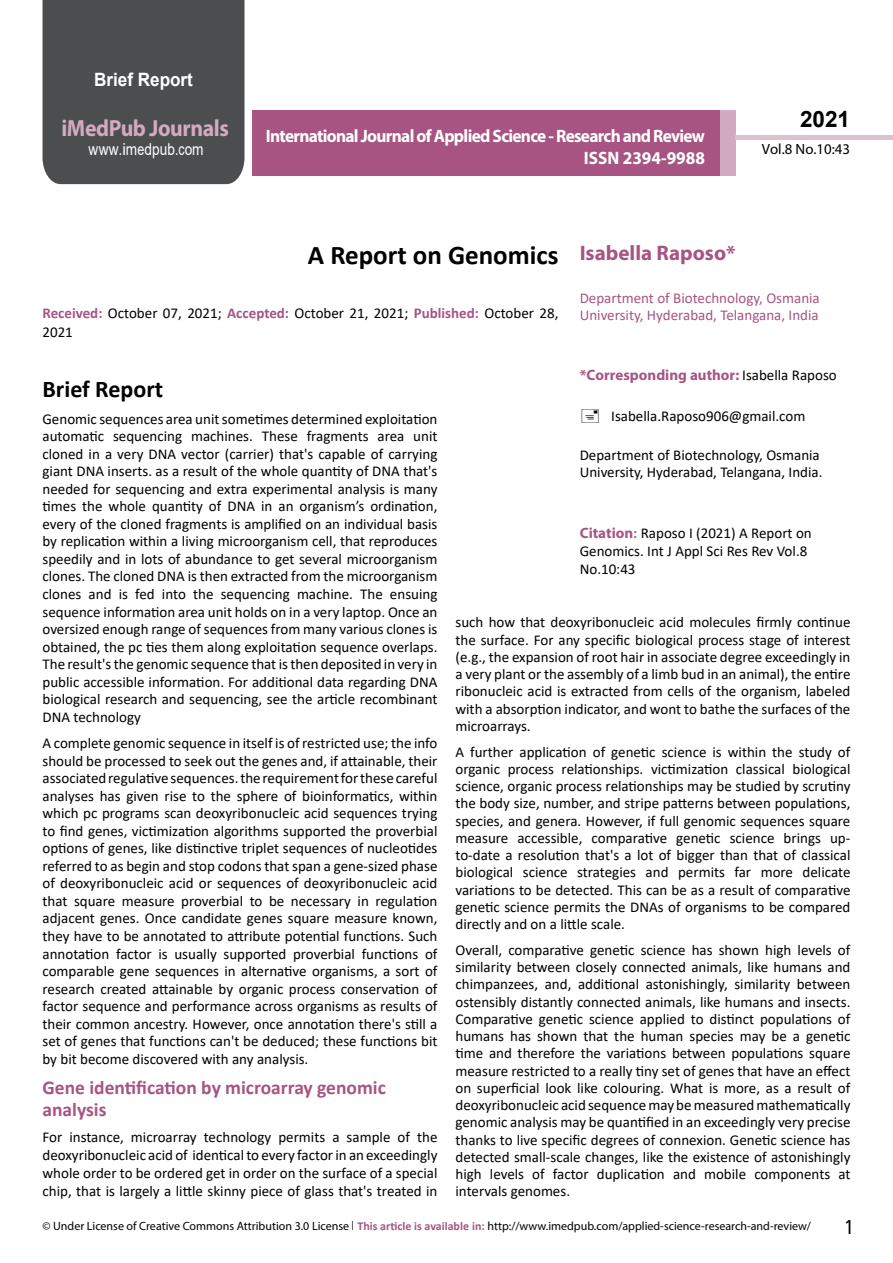
<style>
.page{position:relative;width:893px;height:1263px;background:#fff}
.page>*{position:absolute;margin:0;border:0;box-sizing:border-box;transform-origin:0 0}
.t1{font:700 27px "Calibri";color:#000}
.t2{font:25.5px "Tunga";color:#000}
.t3{font:700 24px "Calibri";color:#000}
.t4{font:700 23.4px "Myriad Pro";letter-spacing:-.02em;color:#d2aac1;scale:.93 1}
.t5{font:700 22.5px "Arial";color:#000}
.t6{font:700 21px "Myriad Pro";color:#a75483}
.t7{font:700 19.5px/21.5px "Calibri";color:#a75483}
.t8{font:700 18.45px "Arial";color:#fff;scale:.93 1}
.t9{font:700 18px/21.6px "Myriad Pro";letter-spacing:-.04em;color:#fff;text-align:right;scale:.96 1}
.t10{font:16.5px "Arial";letter-spacing:.01em;color:#fff;scale:.83 1}
.t11{font:15px/17.5px "Calibri";color:#000;text-align:justify}
.t12{font:15px/17.4px "Calibri";color:#a75483}
.t13{font:700 15px "Myriad Pro";color:#a75483}
.t14{font:14.85px "Myriad Pro";color:#000}
.t15{font:12px "Myriad Pro";color:#000}
.s1{font-family:"Calibri"}
.s2{font-weight:700;color:#a75483}
.s3{font-family:"Calibri";font-weight:400;color:#000}
.s4{font-family:"Myriad Pro";font-weight:700;color:#a75483}
.s5{font-family:"Tunga"}
.s6{font-family:"Calibri";font-weight:700;color:#a75483}
</style>
<div class="page">
<div style="left:252px;top:110px;width:469px;height:66px;background:#a75483"></div>
<div style="left:720px;top:110px;width:16px;height:66px;background:#d2aac1"></div>
<div style="left:43px;top:0;width:201px;height:184px;background:#4c4d4f"></div>
<div style="left:736px;top:135px;width:157px;height:5px;background:#dcc2cf"></div>
<p class="t8" style="left:94px;top:66px;width:108px">Brief Report</p>
<h3 class="t4" style="left:61px;top:113px;width:181px">iMedPub Journals</h3>
<p class="t10" style="left:89px;top:138px;width:140px">www<span class="s1">.</span>imedpub<span class="s1">.</span>com</p>
<p class="t9" style="left:266px;top:125px;width:459px">International Journal of Applied Science - Research and Review<br>ISSN 2394-9988</p>
<h3 class="t5" style="left:800px;top:104px;width:52px">2021</h3>
<p class="t14" style="left:762px;top:140px;width:90px">Vol.8 No.10:43</p>
<h1 class="t1" style="left:308px;top:236px;width:252px">A Report on Genomics</h1>
<p class="t11" style="left:43px;top:303px;width:517px;line-height:18.8px"><span class="s2">Received:</span> October 07, 2021; <span class="s2">Accepted:</span> October 21, 2021; <span class="s2">Published:</span> October 28,<br>2021</p>
<h3 class="t6" style="left:580px;top:239px;width:157px">Isabella Raposo*</h3>
<p class="t12" style="left:580px;top:288px;width:242px">Department of Biotechnology, Osmania<br>University, Hyderabad, Telangana, India</p>
<h3 class="t3" style="left:43px;top:372px;width:122px">Brief Report</h3>
<p class="t11" style="left:43px;top:409px;width:396px">Genomic sequences area unit sometimes determined exploitation automatic sequencing machines. These fragments area unit cloned in a very DNA vector (carrier) that's capable of carrying giant DNA inserts. as a result of the whole quantity of DNA that's needed for sequencing and extra experimental analysis is many times the whole quantity of DNA in an organism’s ordination, every of the cloned fragments is amplified on an individual basis by replication within a living microorganism cell, that reproduces speedily and in lots of abundance to get several microorganism clones. The cloned DNA is then extracted from the microorganism clones and is fed into the sequencing machine. The ensuing sequence information area unit holds on in a very laptop. Once an oversized enough range of sequences from many various clones is obtained, the pc ties them along exploitation sequence overlaps.<br>The result's the genomic sequence that is then deposited in very in public accessible information. For additional data regarding DNA biological research and sequencing, see the article recombinant DNA technology</p>
<p class="t11" style="left:43px;top:734px;width:396px">A complete genomic sequence in itself is of restricted use; the info should be processed to seek out the genes and, if attainable, their associated regulative sequences. the requirement for these careful analyses has given rise to the sphere of bioinformatics, within which pc programs scan deoxyribonucleic acid sequences trying to find genes, victimization algorithms supported the proverbial options of genes, like distinctive triplet sequences of nucleotides referred to as begin and stop codons that span a gene-sized phase of deoxyribonucleic acid or sequences of deoxyribonucleic acid that square measure proverbial to be necessary in regulation adjacent genes. Once candidate genes square measure known, they have to be annotated to attribute potential functions. Such annotation factor is usually supported proverbial functions of comparable gene sequences in alternative organisms, a sort of research created attainable by organic process conservation of factor sequence and performance across organisms as results of their common ancestry. However, once annotation there's still a set of genes that functions can't be deduced; these functions bit by bit become discovered with any analysis.</p>
<h3 class="t7" style="left:43px;top:1077px;width:345px">Gene identification by microarray genomic analysis</h3>
<p class="t11" style="left:43px;top:1128px;width:396px;line-height:18px">For instance, microarray technology permits a sample of the deoxyribonucleic acid of identical to every factor in an exceedingly whole order to be ordered get in order on the surface of a special chip, that is largely a little skinny piece of glass that's treated in</p>
<p class="t13" style="left:580px;top:366px;width:259px">*Corresponding author: <span class="s3">Isabella Raposo</span></p>
<p class="t11" style="left:611px;top:407px;width:196px">Isabella.Raposo906@gmail.com</p>
<p class="t11" style="left:580px;top:445px;width:244px">Department of Biotechnology, Osmania<br>University, Hyderabad, Telangana, India.</p>
<p class="t11" style="left:580px;top:523px;width:234px;line-height:18px;text-align:left"><span class="s4">Citation</span><span class="s2">:</span> Raposo I (2021) A Report on<br>Genomics. Int J Appl Sci Res Rev Vol.8<br>No.10:43</p>
<p class="t11" style="left:455px;top:613px;width:396px">such how that deoxyribonucleic acid molecules firmly continue the surface. For any specific biological process stage of interest (e.g., the expansion of root hair in associate degree exceedingly in a very plant or the assembly of a limb bud in an animal), the entire ribonucleic acid is extracted from cells of the organism, labeled with a absorption indicator, and wont to bathe the surfaces of the microarrays.</p>
<p class="t11" style="left:455px;top:742px;width:396px">A further application of genetic science is within the study of organic process relationships. victimization classical biological science, organic process relationships may be studied by scrutiny the body size, number, and stripe patterns between populations, species, and genera. However, if full genomic sequences square measure accessible, comparative genetic science brings up&shy;to-date a resolution that's a lot of bigger than that of classical biological science strategies and permits far more delicate variations to be detected. This can be as a result of comparative genetic science permits the DNAs of organisms to be compared directly and on a little scale.</p>
<p class="t11" style="left:455px;top:941px;width:396px">Overall, comparative genetic science has shown high levels of similarity between closely connected animals, like humans and chimpanzees, and, additional astonishingly, similarity between ostensibly distantly connected animals, like humans and insects.<br>Comparative genetic science applied to distinct populations of humans has shown that the human species may be a genetic time and therefore the variations between populations square measure restricted to a really tiny set of genes that have an effect on superficial look like colouring. What is more, as a result of deoxyribonucleic acid sequence may be measured mathematically genomic analysis may be quantified in an exceedingly very precise thanks to live specific degrees of connexion. Genetic science has detected small-scale changes, like the existence of astonishingly high levels of factor duplication and mobile components at intervals genomes.</p>
<p class="t15" style="left:43px;top:1219px;width:770px">© Under License of Creative Commons Attribution 3.0 License <span class="s5">|</span> <span class="s6">This article is available in:</span> http://www.imedpub.com/applied-science-research-and-review/</p>
<h2 class="t2" style="left:845px;top:1211px;width:9px">1</h2>
</div>
